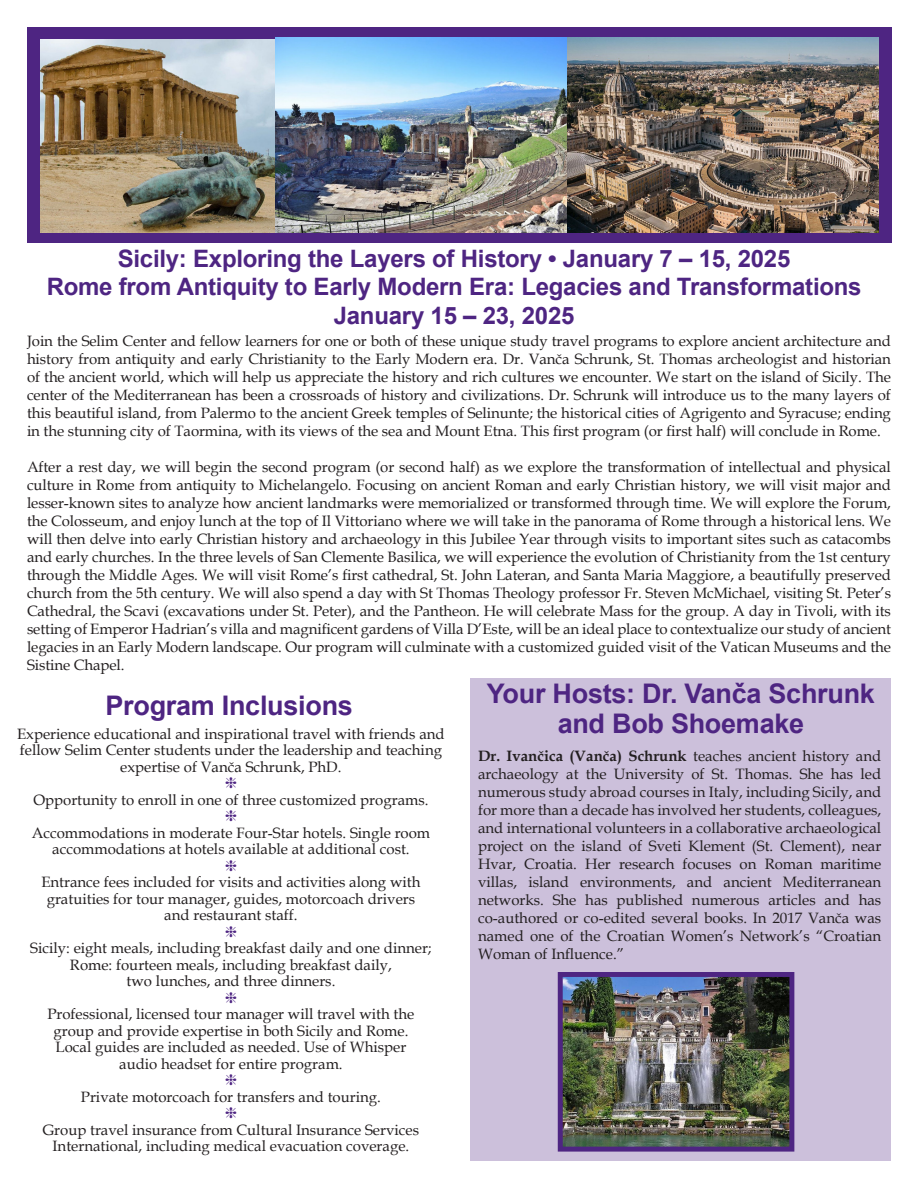
<style>
.page{position:relative;width:918px;height:1188px;background:#fff}
.page>*{position:absolute;margin:0;border:0;box-sizing:border-box;transform-origin:0 0}
.t1{font:700 27px "Arial";letter-spacing:-.01em;color:#4e2582}
.t2{font:700 24px/28.8px "Arial";letter-spacing:-.01em;color:#4e2582;text-align:center}
.t3{font:15px/18px "Book Antiqua";color:#231f20;text-align:justify}
.s1{font-weight:700}
</style>
<div class="page">
<div style="left:471px;top:678px;width:420px;height:483px;background:#ccc0db"></div>
<div style="left:27px;top:27px;width:864px;height:216px;background:#4e2582"></div>
<img style="left:40px;top:39px;width:235px;height:194px">
<img style="left:275px;top:37px;width:603px;height:196px">
<img style="left:564px;top:978px;width:224px;height:168px">
<div style="left:558px;top:972px;width:236px;height:180px;border:5px solid #4e2582"></div>
<p class="t2" style="left:118px;top:245px;width:674px">Sicily: Exploring the Layers of History • January 7 – 15, 2025</p>
<p class="t2" style="left:47px;top:273px;width:816px">Rome from Antiquity to Early Modern Era: Legacies and Transformations<br>January 15 – 23, 2025</p>
<p class="t3" style="left:27px;top:331px;width:866px">Join the Selim Center and fellow learners for one or both of these unique study travel programs to explore ancient architecture and history from antiquity and early Christianity to the Early Modern era. Dr. Vanča Schrunk, St. Thomas archeologist and historian of the ancient world, which will help us appreciate the history and rich cultures we encounter. We start on the island of Sicily. The center of the Mediterranean has been a crossroads of history and civilizations. Dr. Schrunk will introduce us to the many layers of this beautiful island, from Palermo to the ancient Greek temples of Selinunte; the historical cities of Agrigento and Syracuse; ending in the stunning city of Taormina, with its views of the sea and Mount Etna. This first program (or first half) will conclude in Rome.</p>
<p class="t3" style="left:27px;top:457px;width:866px">After a rest day, we will begin the second program (or second half) as we explore the transformation of intellectual and physical culture in Rome from antiquity to Michelangelo. Focusing on ancient Roman and early Christian history, we will visit major and lesser-known sites to analyze how ancient landmarks were memorialized or transformed through time. We will explore the Forum, the Colosseum, and enjoy lunch at the top of Il Vittoriano where we will take in the panorama of Rome through a historical lens. We will then delve into early Christian history and archaeology in this Jubilee Year through visits to important sites such as catacombs and early churches. In the three levels of San Clemente Basilica, we will experience the evolution of Christianity from the 1st century through the Middle Ages. We will visit Rome’s first cathedral, St. John Lateran, and Santa Maria Maggiore, a beautifully preserved church from the 5th century. We will also spend a day with St Thomas Theology professor Fr. Steven McMichael, visiting St. Peter’s Cathedral, the Scavi (excavations under St. Peter), and the Pantheon. He will celebrate Mass for the group. A day in Tivoli, with its setting of Emperor Hadrian’s villa and magnificent gardens of Villa D’Este, will be an ideal place to contextualize our study of ancient legacies in an Early Modern landscape. Our program will culminate with a customized guided visit of the Vatican Museums and the Sistine Chapel.</p>
<p class="t1" style="left:487px;top:675px;width:390px">Your Hosts: Dr. Vanča Schrunk</p>
<p class="t3" style="left:17px;top:724px;width:429px">Experience educational and inspirational travel with friends and</p>
<p class="t1" style="left:105px;top:688px;width:249px">Program Inclusions</p>
<p class="t1" style="left:558px;top:705px;width:248px">and Bob Shoemake</p>
<p class="t3" style="left:20px;top:742px;width:424px;line-height:16.5px;text-align:center">fellow Selim Center students under the leadership and teaching expertise of Vanča Schrunk, PhD.</p>
<p class="t3" style="left:33px;top:790px;width:397px">Opportunity to enroll in one of three customized programs.</p>
<p class="t3" style="left:32px;top:824px;width:400px;line-height:16.5px;text-align:center">Accommodations in moderate Four-Star hotels. Single room accommodations at hotels available at additional cost.</p>
<p class="t3" style="left:41px;top:873px;width:381px">Entrance fees included for visits and activities along with</p>
<p class="t3" style="left:47px;top:889px;width:370px">gratuities for tour manager, guides, motorcoach drivers</p>
<p class="t3" style="left:164px;top:906px;width:135px">and restaurant staff.</p>
<p class="t3" style="left:30px;top:939px;width:403px">Sicily: eight meals, including breakfast daily and one dinner;</p>
<p class="t3" style="left:70px;top:955px;width:323px">Rome: fourteen meals, including breakfast daily,</p>
<p class="t3" style="left:126px;top:972px;width:210px">two lunches, and three dinners.</p>
<p class="t3" style="left:47px;top:1005px;width:368px">Professional, licensed tour manager will travel with the</p>
<p class="t3" style="left:53px;top:1021px;width:357px">group and provide expertise in both Sicily and Rome.</p>
<p class="t3" style="left:56px;top:1038px;width:352px">Local guides are included as needed. Use of Whisper</p>
<p class="t3" style="left:119px;top:1054px;width:225px">audio headset for entire program.</p>
<p class="t3" style="left:81px;top:1087px;width:301px">Private motorcoach for transfers and touring.</p>
<p class="t3" style="left:43px;top:1121px;width:378px;line-height:16.5px;text-align:center">Group travel insurance from Cultural Insurance Services<br>International, including medical evacuation coverage.</p>
<p class="t3" style="left:478px;top:746px;width:405px"><span class="s1">Dr. Ivančica (Vanča) Schrunk</span> teaches ancient history and archaeology at the University of St. Thomas. She has led numerous study abroad courses in Italy, including Sicily, and for more than a decade has involved her students, colleagues, and international volunteers in a collaborative archaeological project on the island of Sveti Klement (St. Clement), near Hvar, Croatia. Her research focuses on Roman maritime villas, island environments, and ancient Mediterranean networks. She has published numerous articles and has co-authored or co-edited several books. In 2017 Vanča was named one of the Croatian Women’s Network’s “Croatian Woman of Influence.”</p>
</div>
